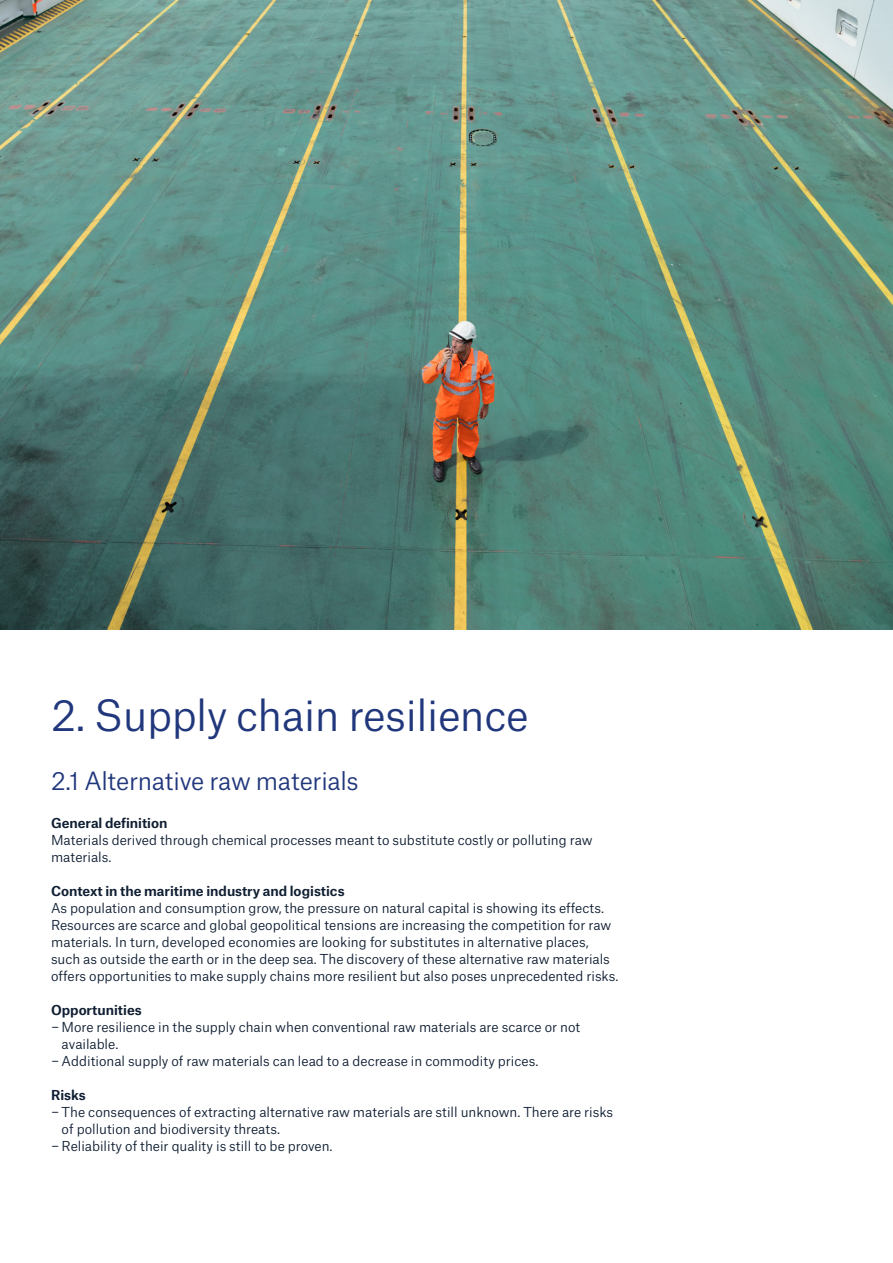
<style>
.page{position:relative;width:893px;height:1263px;background:#fff}
.page>*{position:absolute;margin:0;border:0;box-sizing:border-box;transform-origin:0 0}
.t1{font:41.25px "Munich Re Neue";letter-spacing:-.01em;color:#21377c}
.t2{font:24px "Munich Re Neue";letter-spacing:-.01em;color:#21377c}
.t3{font:13.2px/17px "Munich Re Neue";color:#0f1e32}
.t4{font:700 13.2px "Munich Re Neue";color:#0f1e32}
</style>
<div class="page">
<img style="left:0;top:0;width:893px;height:629px">
<h1 class="t1" style="left:51px;top:682px;width:479px">2. Supply chain resilience</h1>
<h2 class="t2" style="left:51px;top:762px;width:309px">2.1 Alternative raw materials</h2>
<p class="t4" style="left:51px;top:812px;width:118px">General definition</p>
<p class="t3" style="left:51px;top:830px;width:543px">Materials derived through chemical processes meant to substitute costly or polluting raw materials.</p>
<p class="t4" style="left:51px;top:880px;width:295px">Context in the maritime industry and logistics</p>
<p class="t3" style="left:51px;top:898px;width:569px">As population and consumption grow, the pressure on natural capital is showing its effects.<br>Resources are scarce and global geopolitical tensions are increasing the competition for raw materials. In turn, developed economies are looking for substitutes in alternative places, such as outside the earth or in the deep sea. The discovery of these alternative raw materials offers opportunities to make supply chains more resilient but also poses unprecedented risks.</p>
<p class="t4" style="left:51px;top:999px;width:92px">Opportunities</p>
<p class="t3" style="left:51px;top:1017px;width:531px">− More resilience in the supply chain when conventional raw materials are scarce or not</p>
<p class="t3" style="left:62px;top:1034px;width:58px">available.</p>
<p class="t3" style="left:51px;top:1051px;width:489px">− Additional supply of raw materials can lead to a decrease in commodity prices.</p>
<p class="t4" style="left:51px;top:1084px;width:36px">Risks</p>
<p class="t3" style="left:51px;top:1102px;width:564px">− The consequences of extracting alternative raw materials are still unknown. There are risks</p>
<p class="t3" style="left:62px;top:1119px;width:220px">of pollution and biodiversity threats.</p>
<p class="t3" style="left:51px;top:1136px;width:283px">− Reliability of their quality is still to be proven.</p>
</div>
